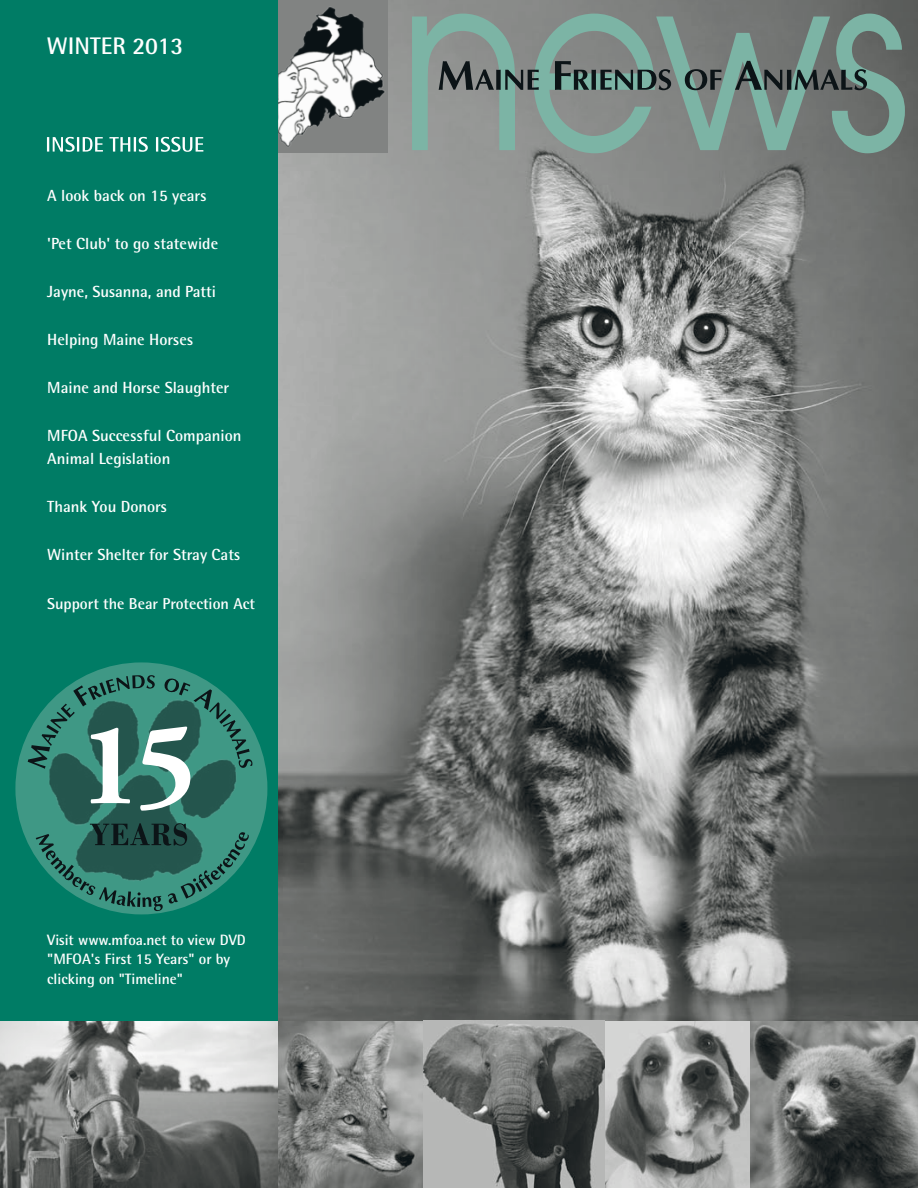
<style>
.page{position:relative;width:918px;height:1188px;background:#fff}
.page>*{position:absolute;margin:0;border:0;box-sizing:border-box;transform-origin:0 0}
.t1{font:700 117px "Adobe Garamond Pro";color:#fff}
.t2{font:700 24px "Agfa Rotis Semisans";color:#fff}
.t3{font:700 16.2px/23.2px "Agfa Rotis Semisans";color:#fff}
.t4{font:700 15.75px "Agfa Rotis Semisans";color:#fff}
.t5{font:700 15px/19.5px "Agfa Rotis Semisans";color:#fff}
</style>
<div class="page">
<img style="left:278px;top:0;width:640px;height:1021px">
<svg style="left:412px;top:14px;width:493px;height:139px;background:#7e928c"></svg>
<img style="left:278px;top:0;width:112px;height:156px">
<div style="left:0;top:0;width:278px;height:1188px;background:#007c65"></div>
<img style="left:430px;top:1021px;width:321px;height:167px">
<div style="left:15px;top:662px;width:252px;height:252px;background:#3f9885;border-radius:50%"></div>
<img style="left:27px;top:730px;width:230px;height:127px">
<img style="left:0;top:1021px;width:430px;height:167px">
<img style="left:751px;top:1021px;width:167px;height:167px">
<svg style="left:439px;top:61px;width:428px;height:29px;background:#5c706c"></svg>
<svg style="left:47px;top:137px;width:156px;height:15px"></svg>
<svg style="left:36px;top:823px;width:213px;height:88px"></svg>
<svg style="left:28px;top:675px;width:225px;height:94px"></svg>
<h2 class="t2" style="left:47px;top:31px;width:138px">WINTER 2013</h2>
<p class="t3" style="left:47px;top:183px;width:161px">A look back on 15 years</p>
<p class="t3" style="left:47px;top:231px;width:172px">'Pet Club' to go statewide</p>
<p class="t3" style="left:47px;top:280px;width:170px">Jayne, Susanna, and Patti</p>
<p class="t3" style="left:47px;top:328px;width:148px">Helping Maine Horses</p>
<p class="t3" style="left:47px;top:376px;width:183px">Maine and Horse Slaughter</p>
<p class="t3" style="left:47px;top:424px;width:196px">MFOA Successful Companion<br>Animal Legislation</p>
<p class="t3" style="left:47px;top:495px;width:121px">Thank You Donors</p>
<p class="t3" style="left:47px;top:543px;width:195px">Winter Shelter for Stray Cats</p>
<p class="t4" style="left:47px;top:594px;width:209px">Support the Bear Protection Act</p>
<h1 class="t1" style="left:79px;top:698px;width:118px">15</h1>
<p class="t5" style="left:47px;top:930px;width:200px">Visit www.mfoa.net to view DVD "MFOA's First 15 Years" or by clicking on "Timeline"</p>
</div>
